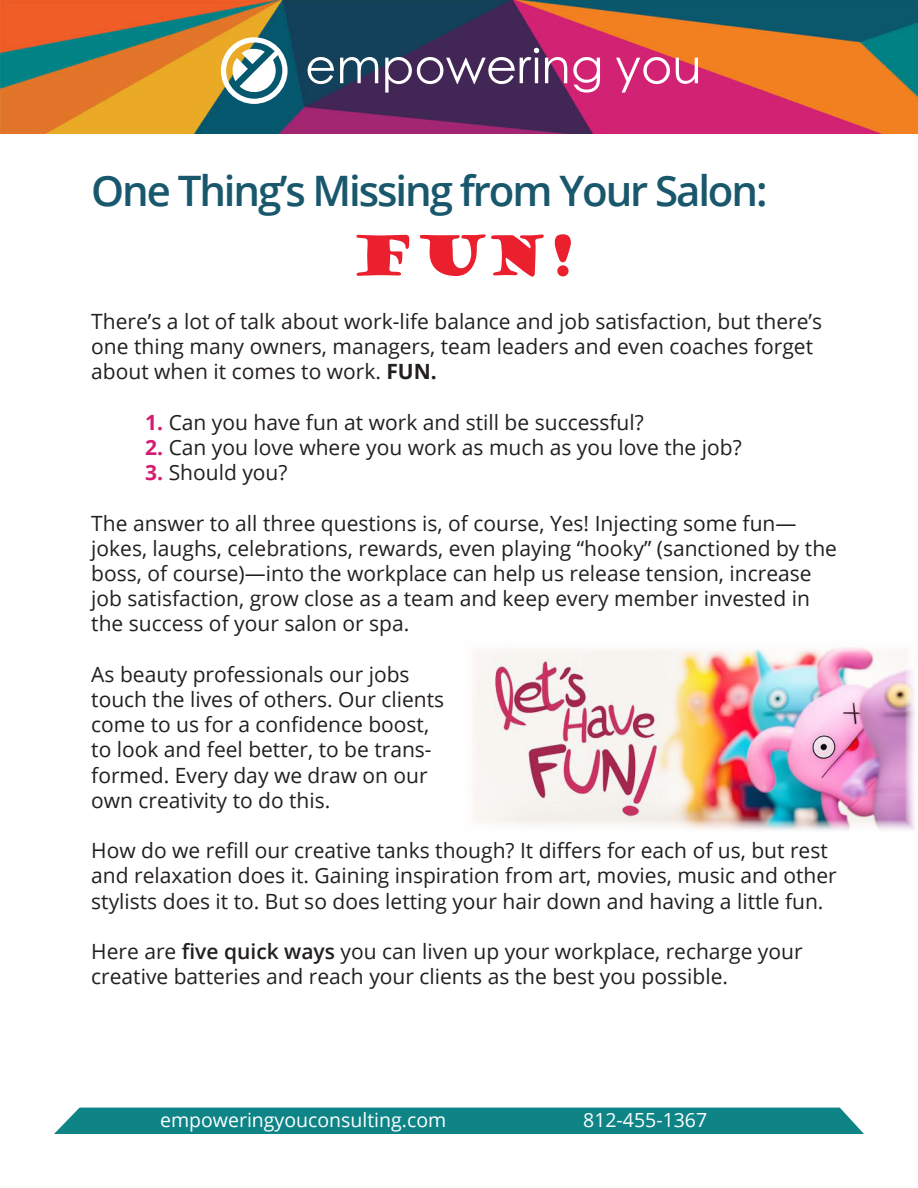
<style>
.page{position:relative;width:918px;height:1188px;background:#fff}
.page>*{position:absolute;margin:0;border:0;box-sizing:border-box;transform-origin:0 0}
.t1{font:54px "Goudy Stout";color:#ea202e}
.t2{font:600 42px "Open Sans";letter-spacing:-.05em;color:#19586c}
.t3{font:21px/25.2px "Open Sans";color:#231f20}
.t4{font:19.5px "Open Sans";color:#fff}
.s1{font-weight:700}
.s2{font-weight:700;color:#d11c72}
.s3{font-weight:600}
</style>
<div class="page">
<img style="left:0;top:0;width:918px;height:134px">
<svg style="left:221px;top:37px;width:67px;height:67px"></svg>
<svg style="left:308px;top:57px;width:26px;height:27px"></svg>
<svg style="left:340px;top:57px;width:38px;height:26px"></svg>
<svg style="left:385px;top:48px;width:154px;height:45px"></svg>
<svg style="left:545px;top:57px;width:22px;height:26px"></svg>
<svg style="left:573px;top:57px;width:27px;height:36px"></svg>
<svg style="left:616px;top:57px;width:54px;height:36px"></svg>
<svg style="left:676px;top:58px;width:22px;height:26px"></svg>
<div style="left:54px;top:1108px;width:810px;height:26px;background:#0f8487"></div>
<img style="left:474px;top:647px;width:441px;height:184px">
<p class="t2" style="left:91px;top:162px;width:678px">One Thing’s Missing from Your Salon:</p>
<p class="t1" style="left:351px;top:220px;width:229px">FUN!</p>
<p class="t3" style="left:91px;top:308px;width:732px">There’s a lot of talk about work-life balance and job satisfaction, but there’s one thing many owners, managers, team leaders and even coaches forget about when it comes to work. <span class="s1">FUN.</span></p>
<p class="t3" style="left:145px;top:409px;width:500px"><span class="s2">1.</span> Can you have fun at work and still be successful?</p>
<p class="t3" style="left:145px;top:434px;width:598px"><span class="s2">2.</span> Can you love where you work as much as you love the job?</p>
<p class="t3" style="left:145px;top:459px;width:144px"><span class="s2">3.</span> Should you?</p>
<p class="t3" style="left:91px;top:510px;width:747px">The answer to all three questions is, of course, Yes! Injecting some fun— jokes, laughs, celebrations, rewards, even playing “hooky” (sanctioned by the boss, of course)—into the workplace can help us release tension, increase job satisfaction, grow close as a team and keep every member invested in the success of your salon or spa.</p>
<p class="t3" style="left:91px;top:661px;width:354px">As beauty professionals our jobs touch the lives of others. Our clients come to us for a confidence boost, to look and feel better, to be trans&shy;formed. Every day we draw on our own creativity to do this.</p>
<p class="t3" style="left:91px;top:837px;width:747px">How do we refill our creative tanks though? It differs for each of us, but rest and relaxation does it. Gaining inspiration from art, movies, music and other stylists does it to. But so does letting your hair down and having a little fun.</p>
<p class="t3" style="left:91px;top:938px;width:713px">Here are <span class="s3">five quick ways</span> you can liven up your workplace, recharge your creative batteries and reach your clients as the best you possible.</p>
<p class="t4" style="left:160px;top:1106px;width:288px">empoweringyouconsulting.com</p>
<p class="t4" style="left:583px;top:1106px;width:126px">812-455-1367</p>
</div>
